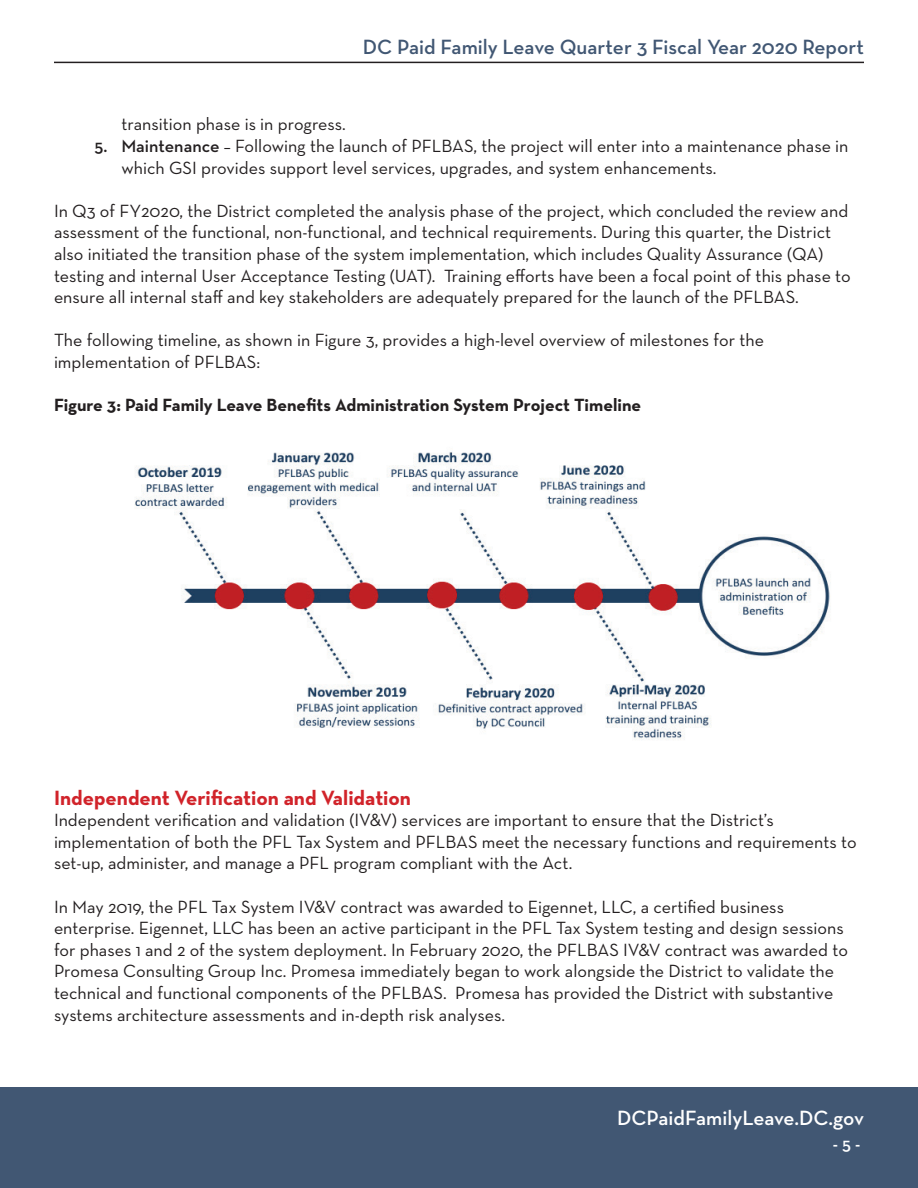
<style>
.page{position:relative;width:918px;height:1188px;background:#fff}
.page>*{position:absolute;margin:0;border:0;box-sizing:border-box;transform-origin:0 0}
.t1{font:600 21px "Neutra Text";color:#415773}
.t2{font:700 21px "Neutra Text";color:#d1232a}
.t3{font:600 21px "Neutra Text";color:#fff}
.t4{font:18px/21.6px "Neutra Text";color:#231f20}
.t5{font:700 18px "Neutra Text";color:#231f20}
.t6{font:600 18px "Neutra Text";color:#fff}
.s1{font-weight:600}
</style>
<div class="page">
<hr style="left:54px;top:62px;width:810px;height:1px;background:#231f20">
<div style="left:0;top:1088px;width:918px;height:100px;background:#415773"></div>
<img style="left:135px;top:452px;width:695px;height:288px">
<p class="t1" style="left:363px;top:34px;width:503px">DC Paid Family Leave Quarter 3 Fiscal Year 2020 Report</p>
<p class="t4" style="left:122px;top:113px;width:226px">transition phase is in progress.</p>
<p class="t4" style="left:122px;top:135px;width:729px;text-indent:-27px"><span class="s1">5. Maintenance</span> – Following the launch of PFLBAS, the project will enter into a maintenance phase in which GSI provides support level services, upgrades, and system enhancements.</p>
<p class="t4" style="left:54px;top:199px;width:798px">In Q3 of FY2020, the District completed the analysis phase of the project, which concluded the review and assessment of the functional, non-functional, and technical requirements. During this quarter, the District also initiated the transition phase of the system implementation, which includes Quality Assurance (QA) testing and internal User Acceptance Testing (UAT). Training efforts have been a focal point of this phase to ensure all internal staff and key stakeholders are adequately prepared for the launch of the PFLBAS.</p>
<p class="t4" style="left:54px;top:329px;width:711px">The following timeline, as shown in Figure 3, provides a high-level overview of milestones for the implementation of PFLBAS:</p>
<p class="t5" style="left:54px;top:394px;width:589px">Figure 3: Paid Family Leave Benefits Administration System Project Timeline</p>
<p class="t2" style="left:54px;top:784px;width:359px">Independent Verification and Validation</p>
<p class="t4" style="left:54px;top:809px;width:804px">Independent verification and validation (IV&amp;V) services are important to ensure that the District’s implementation of both the PFL Tax System and PFLBAS meet the necessary functions and requirements to set-up, administer, and manage a PFL program compliant with the Act.</p>
<p class="t4" style="left:54px;top:895px;width:795px">In May 2019, the PFL Tax System IV&amp;V contract was awarded to Eigennet, LLC, a certified business enterprise. Eigennet, LLC has been an active participant in the PFL Tax System testing and design sessions for phases 1 and 2 of the system deployment. In February 2020, the PFLBAS IV&amp;V contract was awarded to Promesa Consulting Group Inc. Promesa immediately began to work alongside the District to validate the technical and functional components of the PFLBAS. Promesa has provided the District with substantive systems architecture assessments and in-depth risk analyses.</p>
<p class="t3" style="left:617px;top:1105px;width:248px">DCPaidFamilyLeave.DC.gov</p>
<p class="t6" style="left:833px;top:1133px;width:29px">- 5 -</p>
</div>
